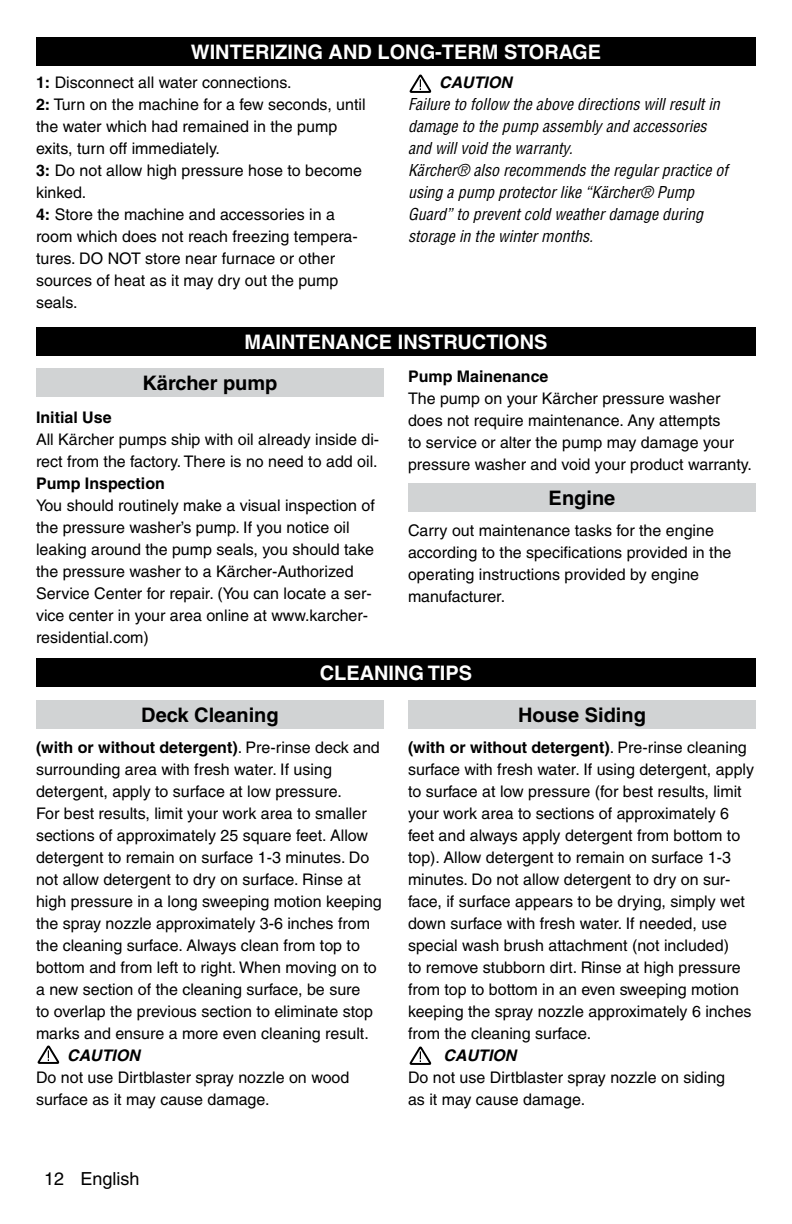
<style>
.page{position:relative;width:792px;height:1224px;background:#fff}
.page>*{position:absolute;margin:0;border:0;box-sizing:border-box;transform-origin:0 0}
.t1{font:700 20px "Helvetica";color:#fff}
.t2{font:700 20px "Helvetica";color:#000}
.t3{font:18px "Helvetica";color:#000}
.t4{font:16px/22px "Helvetica";color:#000}
.t5{font:italic condensed 16px/22px "Helvetica";color:#000}
.t6{font:700 16px "Helvetica";color:#000}
.t7{font:italic 700 16px "Helvetica";color:#000}
.s1{font-weight:700}
</style>
<div class="page">
<div style="left:36px;top:37px;width:720px;height:29px;background:#000"></div>
<div style="left:36px;top:327px;width:720px;height:29px;background:#000"></div>
<div style="left:36px;top:658px;width:720px;height:29px;background:#000"></div>
<div style="left:36px;top:368px;width:348px;height:29px;background:#d1d3d4"></div>
<div style="left:408px;top:483px;width:348px;height:29px;background:#d1d3d4"></div>
<div style="left:36px;top:700px;width:348px;height:29px;background:#d1d3d4"></div>
<div style="left:408px;top:700px;width:348px;height:29px;background:#d1d3d4"></div>
<svg style="left:410px;top:75px;width:21px;height:18px"></svg>
<svg style="left:37px;top:1046px;width:23px;height:18px"></svg>
<svg style="left:410px;top:1047px;width:21px;height:18px"></svg>
<p class="t1" style="left:191px;top:45px;width:412px">WINTERIZING AND LONG-TERM STORAGE</p>
<p class="t4" style="left:36px;top:73px;width:331px"><span class="s1">1:</span> Disconnect all water connections.<br><span class="s1">2:</span> Turn on the machine for a few seconds, until the water which had remained in the pump exits, turn off immediately.<br><span class="s1">3:</span> Do not allow high pressure hose to become kinked.<br><span class="s1">4:</span> Store the machine and accessories in a room which does not reach freezing tempera&shy;tures. DO NOT store near furnace or other sources of heat as it may dry out the pump seals.</p>
<p class="t7" style="left:439px;top:77px;width:74px">CAUTION</p>
<p class="t5" style="left:408px;top:95px;width:321px">Failure to follow the above directions will result in damage to the pump assembly and accessories and will void the warranty.<br>Kärcher® also recommends the regular practice of using a pump protector like “Kärcher® Pump Guard” to prevent cold weather damage during storage in the winter months.</p>
<p class="t1" style="left:245px;top:335px;width:304px">MAINTENANCE INSTRUCTIONS</p>
<p class="t2" style="left:143px;top:376px;width:136px">Kärcher pump</p>
<p class="t6" style="left:36px;top:412px;width:77px">Initial Use</p>
<p class="t4" style="left:36px;top:430px;width:345px">All Kärcher pumps ship with oil already inside di&shy;rect from the factory. There is no need to add oil.</p>
<p class="t6" style="left:36px;top:478px;width:130px">Pump Inspection</p>
<p class="t4" style="left:36px;top:496px;width:340px">You should routinely make a visual inspection of the pressure washer’s pump. If you notice oil leaking around the pump seals, you should take the pressure washer to a Kärcher-Authorized Service Center for repair. (You can locate a ser&shy;vice center in your area online at www.karcher&shy;residential.com)</p>
<p class="t6" style="left:408px;top:370px;width:142px">Pump Mainenance</p>
<p class="t4" style="left:408px;top:389px;width:345px">The pump on your Kärcher pressure washer does not require maintenance. Any attempts<br>to service or alter the pump may damage your pressure washer and void your product warranty.</p>
<p class="t2" style="left:549px;top:491px;width:68px">Engine</p>
<p class="t4" style="left:408px;top:521px;width:325px">Carry out maintenance tasks for the engine according to the specifications provided in the operating instructions provided by engine manufacturer.</p>
<p class="t1" style="left:320px;top:666px;width:154px">CLEANING TIPS</p>
<p class="t2" style="left:141px;top:708px;width:139px">Deck Cleaning</p>
<p class="t2" style="left:518px;top:708px;width:129px">House Siding</p>
<p class="t4" style="left:36px;top:738px;width:347px"><span class="s1">(with or without detergent)</span>. Pre-rinse deck and surrounding area with fresh water. If using detergent, apply to surface at low pressure.<br>For best results, limit your work area to smaller sections of approximately 25 square feet. Allow detergent to remain on surface 1-3 minutes. Do not allow detergent to dry on surface. Rinse at high pressure in a long sweeping motion keeping the spray nozzle approximately 3-6 inches from the cleaning surface. Always clean from top to bottom and from left to right. When moving on to a new section of the cleaning surface, be sure<br>to overlap the previous section to eliminate stop marks and ensure a more even cleaning result.</p>
<p class="t7" style="left:67px;top:1050px;width:74px">CAUTION</p>
<p class="t4" style="left:36px;top:1068px;width:315px">Do not use Dirtblaster spray nozzle on wood surface as it may cause damage.</p>
<p class="t3" style="left:44px;top:1172px;width:97px">12 English</p>
<p class="t4" style="left:408px;top:738px;width:348px"><span class="s1">(with or without detergent)</span>. Pre-rinse cleaning surface with fresh water. If using detergent, apply to surface at low pressure (for best results, limit your work area to sections of approximately 6 feet and always apply detergent from bottom to top). Allow detergent to remain on surface 1-3 minutes. Do not allow detergent to dry on sur&shy;face, if surface appears to be drying, simply wet down surface with fresh water. If needed, use special wash brush attachment (not included)<br>to remove stubborn dirt. Rinse at high pressure from top to bottom in an even sweeping motion keeping the spray nozzle approximately 6 inches from the cleaning surface.</p>
<p class="t7" style="left:444px;top:1049px;width:74px">CAUTION</p>
<p class="t4" style="left:408px;top:1068px;width:319px">Do not use Dirtblaster spray nozzle on siding as it may cause damage.</p>
</div>
